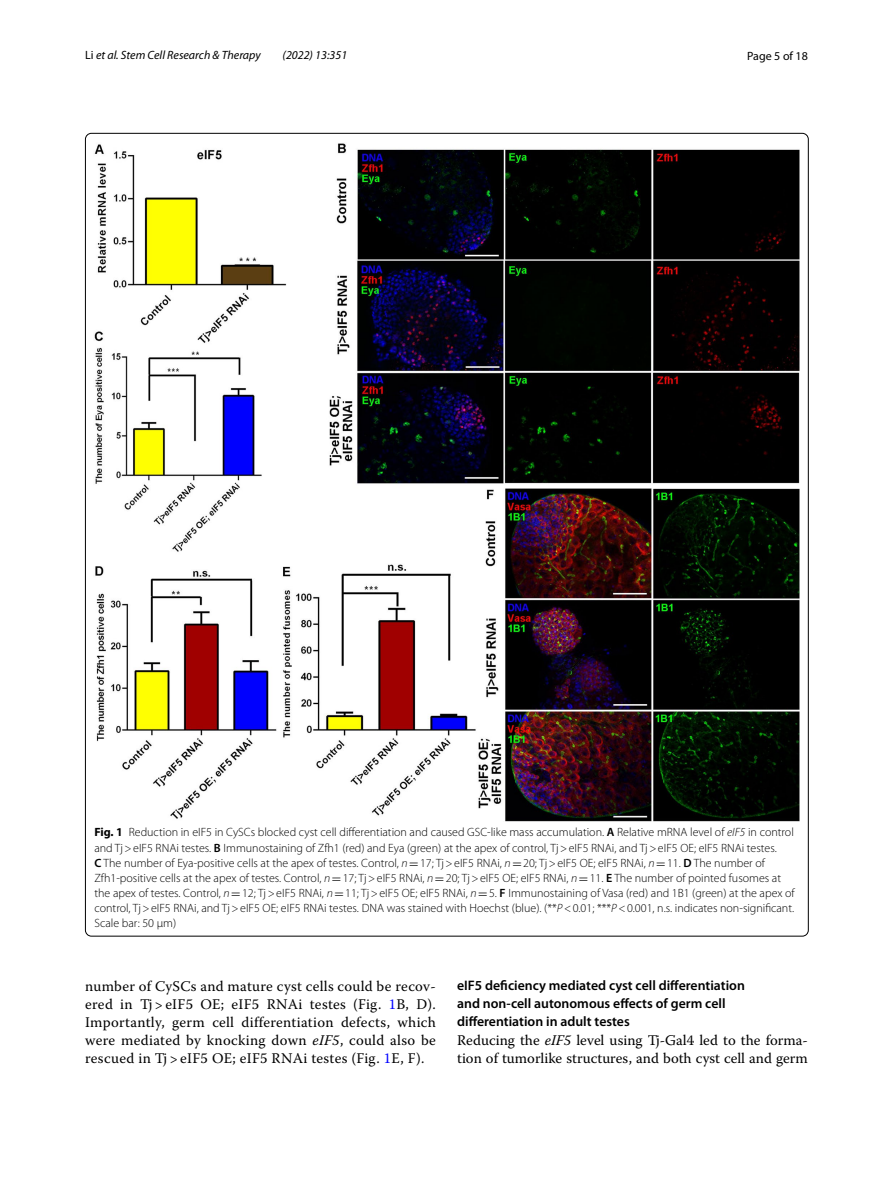
<style>
.page{position:relative;width:893px;height:1187px;background:#fff}
.page>*{position:absolute;margin:0;border:0;box-sizing:border-box;transform-origin:0 0}
.t1{font:14.7px/18px "Warnock Pro";color:#000;text-align:justify}
.t2{font:600 13.8px/18px "Myriad Pro";color:#000}
.t3{font:300 12px/15px "Myriad Pro";color:#000}
.t4{font:italic 12px "Myriad Pro";color:#000}
.t5{font:12px "Myriad Pro";color:#000}
.s1{font-style:normal}
.s2{font-weight:700}
.s3{font-weight:600}
.s4{font-style:italic}
.s5{font-family:"MTSY";font-weight:400}
.s6{color:#00f}
</style>
<div class="page">
<img style="left:94px;top:143px;width:706px;height:678px">
<p class="t4" style="left:85px;top:48px;width:177px"><span class="s1">Li</span> et al. Stem Cell Research &amp; Therapy</p>
<p class="t4" style="left:283px;top:48px;width:66px">(2022) 13:351</p>
<p class="t5" style="left:747px;top:48px;width:62px">Page 5 of 18</p>
<p class="t3" style="left:94px;top:825px;width:702px"><span class="s2">Fig. 1</span> Reduction in eIF5 in CySCs blocked cyst cell differentiation and caused GSC-like mass accumulation. <span class="s3">A</span> Relative mRNA level of <span class="s4">eIF5</span> in control and Tj&gt;eIF5 RNAi testes. <span class="s3">B</span> Immunostaining of Zfh1 (red) and Eya (green) at the apex of control, Tj&gt;eIF5 RNAi, and Tj&gt;eIF5 OE; eIF5 RNAi testes.<br><span class="s3">C</span> The number of Eya-positive cells at the apex of testes. Control, <span class="s4">n</span><span class="s5">=</span>17; Tj&gt;eIF5 RNAi, <span class="s4">n</span><span class="s5">=</span>20; Tj&gt;eIF5 OE; eIF5 RNAi, <span class="s4">n</span><span class="s5">=</span>11. <span class="s3">D</span> The number of Zfh1-positive cells at the apex of testes. Control, <span class="s4">n</span><span class="s5">=</span>17; Tj&gt;eIF5 RNAi, <span class="s4">n</span><span class="s5">=</span>20; Tj&gt;eIF5 OE; eIF5 RNAi, <span class="s4">n</span><span class="s5">=</span>11. <span class="s3">E</span> The number of pointed fusomes at the apex of testes. Control, <span class="s4">n</span><span class="s5">=</span>12; Tj&gt;eIF5 RNAi, <span class="s4">n</span><span class="s5">=</span>11; Tj&gt;eIF5 OE; eIF5 RNAi, <span class="s4">n</span><span class="s5">=</span>5. <span class="s3">F</span> Immunostaining of Vasa (red) and 1B1 (green) at the apex of control, Tj&gt;eIF5 RNAi, and Tj&gt;eIF5 OE; eIF5 RNAi testes. DNA was stained with Hoechst (blue). (**<span class="s4">P</span>&lt;0.01; ***<span class="s4">P</span>&lt;0.001, n.s. indicates non-significant.<br>Scale bar: 50 μm)</p>
<p class="t1" style="left:85px;top:976px;width:352px">number of CySCs and mature cyst cells could be recov&shy;ered in Tj &gt; eIF5 OE; eIF5 RNAi testes (Fig. <span class="s6">1</span>B, D).<br>Importantly, germ cell differentiation defects, which were mediated by knocking down <span class="s4">eIF5</span>, could also be rescued in Tj &gt; eIF5 OE; eIF5 RNAi testes (Fig. <span class="s6">1</span>E, F).</p>
<p class="t2" style="left:457px;top:976px;width:289px">eIF5 deficiency mediated cyst cell differentiation and non‑cell autonomous effects of germ cell differentiation in adult testes</p>
<p class="t1" style="left:457px;top:1030px;width:352px">Reducing the <span class="s4">eIF5</span> level using Tj-Gal4 led to the forma&shy;tion of tumorlike structures, and both cyst cell and germ</p>
</div>
